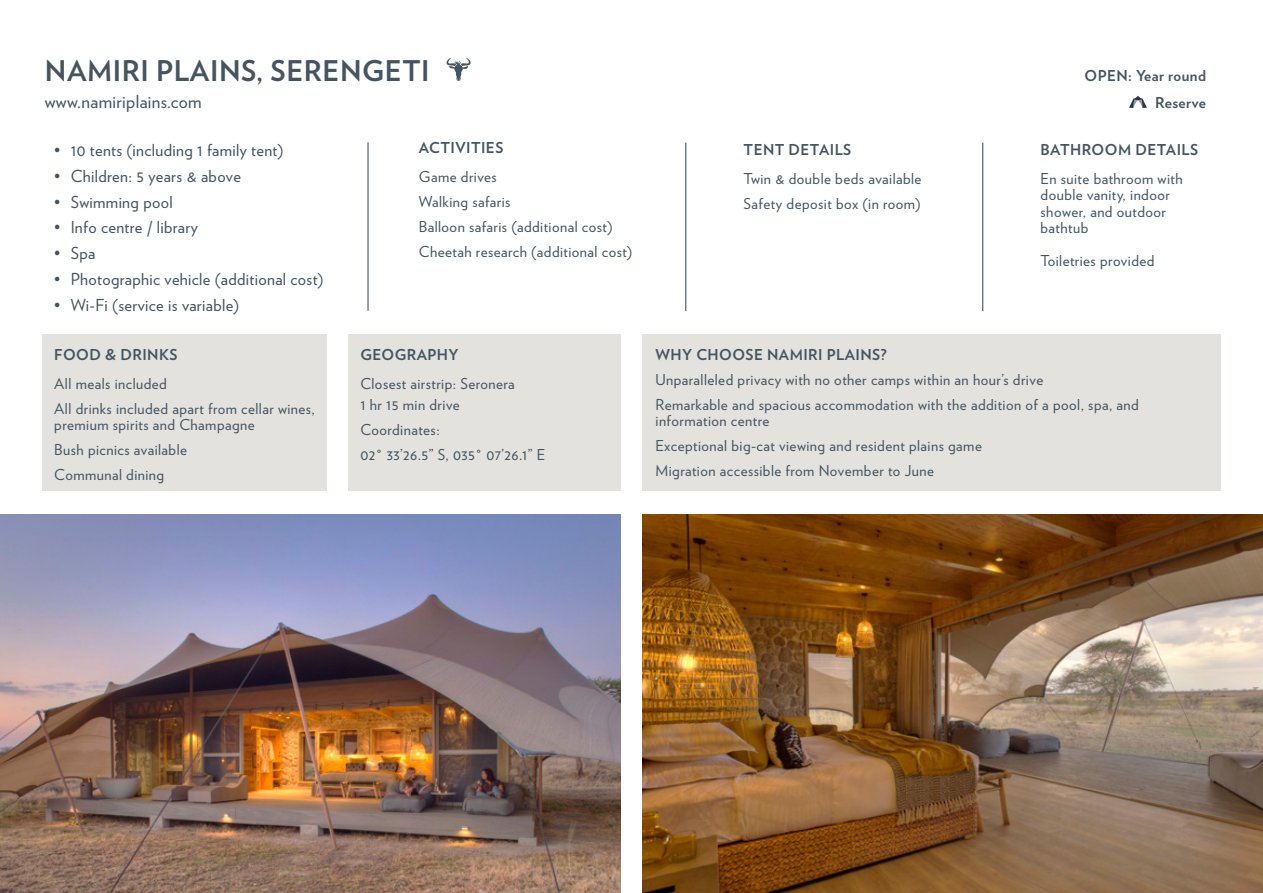
<style>
.page{position:relative;width:1263px;height:893px;background:#fff}
.page>*{position:absolute;margin:0;border:0;box-sizing:border-box;transform-origin:0 0}
.t1{font:700 28.5px "Verlag";letter-spacing:.02em;color:#455560}
.t2{font:18px "Verlag";letter-spacing:.02em;color:#455560}
.t3{font:16.5px "Verlag";letter-spacing:.02em;color:#455560}
.t4{font:15px/25px "Verlag";letter-spacing:.03em;color:#455560}
.t5{font:700 15px "Verlag";letter-spacing:.03em;color:#455560}
</style>
<div class="page">
<img style="left:0;top:514px;width:621px;height:379px">
<img style="left:642px;top:514px;width:621px;height:379px">
<div style="left:43px;top:334px;width:284px;height:157px;background:#e3e2df"></div>
<div style="left:348px;top:334px;width:273px;height:157px;background:#e3e2df"></div>
<div style="left:642px;top:334px;width:578px;height:157px;background:#e3e2df"></div>
<hr style="left:367px;top:142px;width:2px;height:169px;background:#455560">
<hr style="left:685px;top:143px;width:1px;height:168px;background:#455560">
<hr style="left:982px;top:143px;width:1px;height:168px;background:#455560">
<svg style="left:1129px;top:96px;width:18px;height:12px"></svg>
<svg style="left:446px;top:58px;width:25px;height:23px"></svg>
<h1 class="t1" style="left:45px;top:48px;width:386px">NAMIRI PLAINS, SERENGETI</h1>
<p class="t2" style="left:45px;top:88px;width:158px">www.namiriplains.com</p>
<p class="t3" style="left:54px;top:137px;width:231px">• 10 tents (including 1 family tent)</p>
<p class="t3" style="left:54px;top:163px;width:188px">• Children: 5 years &amp; above</p>
<p class="t3" style="left:54px;top:189px;width:120px">• Swimming pool</p>
<p class="t3" style="left:54px;top:215px;width:145px">• Info centre / library</p>
<p class="t3" style="left:54px;top:241px;width:42px">• Spa</p>
<p class="t3" style="left:54px;top:267px;width:271px">• Photographic vehicle (additional cost)</p>
<p class="t3" style="left:54px;top:293px;width:186px">• Wi-Fi (service is variable)</p>
<p class="t5" style="left:419px;top:136px;width:86px">ACTIVITIES</p>
<p class="t4" style="left:419px;top:164px;width:215px">Game drives<br>Walking safaris<br>Balloon safaris (additional cost)<br>Cheetah research (additional cost)</p>
<p class="t5" style="left:54px;top:342px;width:125px">FOOD &amp; DRINKS</p>
<p class="t4" style="left:54px;top:370px;width:262px">All meals included<br>All drinks included apart from cellar wines,</p>
<p class="t4" style="left:54px;top:412px;width:202px">premium spirits and Champagne<br>Bush picnics available<br>Communal dining</p>
<p class="t5" style="left:360px;top:342px;width:100px">GEOGRAPHY</p>
<p class="t4" style="left:360px;top:372px;width:156px;line-height:20.7px">Closest airstrip: Seronera<br>1 hr 15 min drive</p>
<p class="t4" style="left:360px;top:416px;width:187px">Coordinates:<br>02° 33’26.5” S, 035° 07’26.1” E</p>
<p class="t5" style="left:1084px;top:64px;width:123px">OPEN: Year round</p>
<p class="t5" style="left:744px;top:137px;width:109px">TENT DETAILS</p>
<p class="t4" style="left:744px;top:165px;width:179px">Twin &amp; double beds available<br>Safety deposit box (in room)</p>
<p class="t5" style="left:1155px;top:90px;width:52px">Reserve</p>
<p class="t5" style="left:1040px;top:137px;width:159px">BATHROOM DETAILS</p>
<p class="t4" style="left:1040px;top:169px;width:144px;line-height:16.5px">En suite bathroom with double vanity, indoor shower, and outdoor bathtub</p>
<p class="t4" style="left:1040px;top:248px;width:115px">Toiletries provided</p>
<p class="t5" style="left:655px;top:342px;width:233px">WHY CHOOSE NAMIRI PLAINS?</p>
<p class="t4" style="left:655px;top:366px;width:485px">Unparalleled privacy with no other camps within an hour’s drive<br>Remarkable and spacious accommodation with the addition of a pool, spa, and</p>
<p class="t4" style="left:655px;top:408px;width:328px">information centre<br>Exceptional big-cat viewing and resident plains game<br>Migration accessible from November to June</p>
</div>
